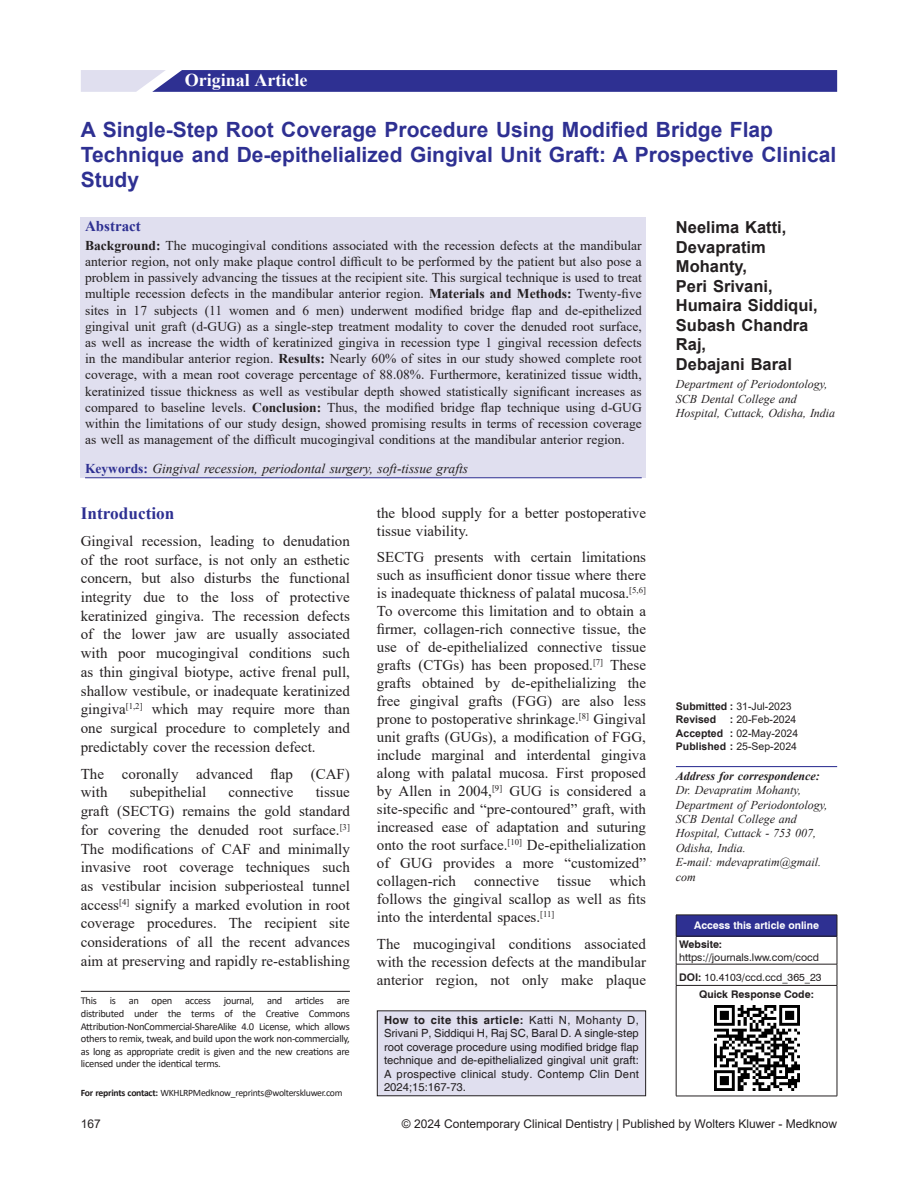
<style>
.page{position:relative;width:918px;height:1188px;background:#fff}
.page>*{position:absolute;margin:0;border:0;box-sizing:border-box;transform-origin:0 0}
.AT{font:700 21px/25.2px "Arial";color:#2e3092}
.AH{font:700 18px "Times New Roman";color:#fff}
.t1{font:700 17.25px "Times New Roman";color:#2e3092}
.AU{font:700 16.5px/19.5px "Arial";color:#231f20}
.TX{font:15px/18px "Times New Roman";color:#231f20;text-align:justify}
.ABSH{font:700 15px "Times New Roman";color:#2e3092}
.ABS{font:13.5px/16.2px "Times New Roman";color:#231f20;text-align:justify}
.KWD{font:italic 13.5px "Times New Roman";color:#231f20}
.ADD{font:italic 12px/14.4px "Times New Roman";color:#231f20}
.AFF{font:italic 12px/14.4px "Times New Roman";color:#231f20}
.t2{font:12px "Arial";color:#231f20}
.SRC{font:11.25px/13.5px "Helvetica";letter-spacing:.02em;color:#231f20;text-align:justify}
.TX-2{font:10.5px/12.6px "Calibri";letter-spacing:-.03em;color:#231f20;text-align:justify}
.HIS{font:10.5px "Arial";color:#231f20}
.Website{font:10.5px/12.6px "Swiss 721 BT";color:#231f20}
.DOI{font:10.5px "Swiss 721 BT";color:#231f20}
.ATAO{font:700 10.5px "Swiss 721 BT";color:#fff}
.QRC{font:700 10.5px "Swiss 721 BT";color:#231f20}
.HIS-2{font:700 10.5px "Arial";color:#231f20}
.TX-3{font:9.75px "Calibri";letter-spacing:-.03em;color:#231f20}
.s1{font-weight:700}
.s2{font-weight:700;font-style:normal;color:#2e3092}
</style>
<div class="page">
<hr style="left:676px;top:766px;width:161px;height:1px;background:#2e3092">
<div style="left:81px;top:217px;width:565px;height:260px;background:#e0dfef"></div>
<hr style="left:85px;top:477px;width:557px;height:1px;background:#2e3092">
<svg style="left:81px;top:70px;width:756px;height:22px"></svg>
<div style="left:377px;top:1011px;width:269px;height:85px;background:#e0dfef"></div>
<div style="left:377px;top:1010px;width:269px;height:86px;border:1px solid #231f20"></div>
<hr style="left:81px;top:991px;width:269px;height:1px;background:#231f20">
<div style="left:676px;top:915px;width:161px;height:21px;background:#2e3092"></div>
<hr style="left:676px;top:936px;width:161px;height:1px;background:#231f20">
<hr style="left:676px;top:964px;width:161px;height:1px;background:#231f20">
<hr style="left:676px;top:985px;width:161px;height:1px;background:#231f20">
<hr style="left:676px;top:915px;width:161px;height:1px;background:#231f20">
<svg style="left:676px;top:915px;width:1px;height:70px"></svg>
<svg style="left:837px;top:915px;width:1px;height:70px"></svg>
<hr style="left:676px;top:986px;width:1px;height:110px;background:#231f20">
<hr style="left:837px;top:986px;width:1px;height:110px;background:#231f20">
<hr style="left:676px;top:1096px;width:161px;height:1px;background:#231f20">
<img style="left:714px;top:1005px;width:85px;height:85px">
<p class="AH" style="left:185px;top:67px;width:124px">Original Article</p>
<p class="AT" style="left:81px;top:117px;width:757px">A Single-Step Root Coverage Procedure Using Modified Bridge Flap<br>Technique and De-epithelialized Gingival Unit Graft: A Prospective Clinical<br>Study</p>
<p class="ABSH" style="left:85px;top:216px;width:57px">Abstract</p>
<p class="ABS" style="left:85px;top:237px;width:558px"><span class="s1">Background:</span> The mucogingival conditions associated with the recession defects at the mandibular anterior region, not only make plaque control difficult to be performed by the patient but also pose a problem in passively advancing the tissues at the recipient site. This surgical technique is used to treat multiple recession defects in the mandibular anterior region. <span class="s1">Materials and Methods:</span> Twenty‑five sites in 17 subjects (11 women and 6 men) underwent modified bridge flap and de‑epithelized gingival unit graft (d‑GUG) as a single‑step treatment modality to cover the denuded root surface, as well as increase the width of keratinized gingiva in recession type 1 gingival recession defects in the mandibular anterior region. <span class="s1">Results:</span> Nearly 60% of sites in our study showed complete root coverage, with a mean root coverage percentage of 88.08%. Furthermore, keratinized tissue width, keratinized tissue thickness as well as vestibular depth showed statistically significant increases as compared to baseline levels. <span class="s1">Conclusion:</span> Thus, the modified bridge flap technique using d‑GUG within the limitations of our study design, showed promising results in terms of recession coverage as well as management of the difficult mucogingival conditions at the mandibular anterior region.</p>
<p class="KWD" style="left:85px;top:459px;width:385px"><span class="s2">Keywords:</span> Gingival recession, periodontal surgery, soft‑tissue grafts</p>
<h1 class="t1" style="left:81px;top:501px;width:95px">Introduction</h1>
<p class="TX" style="left:81px;top:531px;width:271px;line-height:18.8px">Gingival recession, leading to denudation of the root surface, is not only an esthetic concern, but also disturbs the functional integrity due to the loss of protective keratinized gingiva. The recession defects of the lower jaw are usually associated with poor mucogingival conditions such as thin gingival biotype, active frenal pull, shallow vestibule, or inadequate keratinized gingiva<sup>[1,2]</sup> which may require more than one surgical procedure to completely and predictably cover the recession defect.</p>
<p class="TX" style="left:81px;top:764px;width:271px;line-height:18.8px">The coronally advanced flap (CAF) with</p>
<p class="TX" style="left:81px;top:783px;width:271px;line-height:18.8px;text-indent:235px">tissue graft (SECTG) remains the gold standard for covering the denuded root surface.<sup>[3] </sup>The modifications of CAF and minimally invasive root coverage techniques such as vestibular incision subperiosteal tunnel access<sup>[4]</sup> signify a marked evolution in root coverage procedures. The recipient site considerations of all the recent advances aim at preserving and rapidly re‑establishing</p>
<p class="TX" style="left:130px;top:783px;width:78px">subepithelial</p>
<p class="TX" style="left:229px;top:783px;width:66px">connective</p>
<p class="TX-2" style="left:81px;top:994px;width:271px">This is an open access journal, and articles are distributed under the terms of the Creative Commons Attribution‑NonCommercial‑ShareAlike 4.0 License, which allows others to remix, tweak, and build upon the work non‑commercially, as long as appropriate credit is given and the new creations are licensed under the identical terms.</p>
<p class="TX-3" style="left:81px;top:1086px;width:263px"><span class="s1">For reprints contact:</span> WKHLRPMedknow_reprints@wolterskluwer.com</p>
<p class="TX" style="left:377px;top:503px;width:271px">the blood supply for a better postoperative tissue viability.</p>
<p class="TX" style="left:377px;top:548px;width:271px">SECTG presents with certain limitations such as insufficient donor tissue where there is inadequate thickness of palatal mucosa.<sup>[5,6] </sup>To overcome this limitation and to obtain a firmer, collagen‑rich connective tissue, the use of de‑epithelialized connective tissue grafts (CTGs) has been proposed.<sup>[7]</sup> These grafts obtained by de‑epithelializing the free gingival grafts (FGG) are also less prone to postoperative shrinkage.<sup>[8]</sup> Gingival unit grafts (GUGs), a modification of FGG, include marginal and interdental gingiva along with palatal mucosa. First proposed by Allen in 2004,<sup>[9]</sup> GUG is considered a site‑specific and “pre‑contoured” graft, with increased ease of adaptation and suturing onto the root surface.<sup>[10]</sup> De‑epithelialization of GUG provides a more “customized” collagen‑rich connective tissue which follows the gingival scallop as well as fits into the interdental spaces.<sup>[11]</sup></p>
<p class="TX" style="left:377px;top:934px;width:271px">The mucogingival conditions associated with the recession defects at the mandibular anterior region, not only make plaque</p>
<p class="SRC" style="left:384px;top:1013px;width:256px"><span class="s1">How to cite this article:</span> Katti N, Mohanty D, Srivani P, Siddiqui H, Raj SC, Baral D. A single-step root coverage procedure using modified bridge flap technique and de-epithelialized gingival unit graft:<br>A prospective clinical study. Contemp Clin Dent 2024;15:167-73.</p>
<p class="AU" style="left:676px;top:218px;width:143px">Neelima Katti,<br>Devapratim<br>Mohanty,<br>Peri Srivani,<br>Humaira Siddiqui,<br>Subash Chandra<br>Raj,<br>Debajani Baral</p>
<p class="AFF" style="left:676px;top:377px;width:161px">Department of Periodontology,<br>SCB Dental College and<br>Hospital, Cuttack, Odisha, India</p>
<p class="HIS" style="left:676px;top:699px;width:117px"><span class="s1">Submitted :</span> 31‑Jul‑2023</p>
<p class="HIS-2" style="left:676px;top:712px;width:42px">Revised</p>
<p class="HIS" style="left:730px;top:712px;width:68px"><span class="s1">:</span> 20‑Feb‑2024</p>
<p class="HIS" style="left:676px;top:726px;width:124px"><span class="s1">Accepted :</span> 02‑May‑2024</p>
<p class="HIS" style="left:676px;top:739px;width:123px"><span class="s1">Published :</span> 25-Sep-2024</p>
<p class="ADD" style="left:676px;top:768px;width:153px"><span class="s1">Address for correspondence:<br></span>Dr. Devapratim Mohanty,<br>Department of Periodontology,<br>SCB Dental College and<br>Hospital, Cuttack ‑ 753 007,<br>Odisha, India.<br>E‑mail: mdevapratim@gmail. com</p>
<p class="ATAO" style="left:694px;top:918px;width:126px">Access this article online</p>
<p class="Website" style="left:679px;top:938px;width:141px"><span class="s1">Website: </span>https://journals.lww.com/cocd</p>
<p class="DOI" style="left:679px;top:970px;width:144px"><span class="s1">DOI:</span> 10.4103/ccd.ccd_365_23</p>
<p class="QRC" style="left:699px;top:987px;width:116px">Quick Response Code:</p>
<p class="t2" style="left:81px;top:1116px;width:22px">167</p>
<p class="t2" style="left:402px;top:1116px;width:437px">© 2024 Contemporary Clinical Dentistry | Published by Wolters Kluwer - Medknow</p>
</div>
